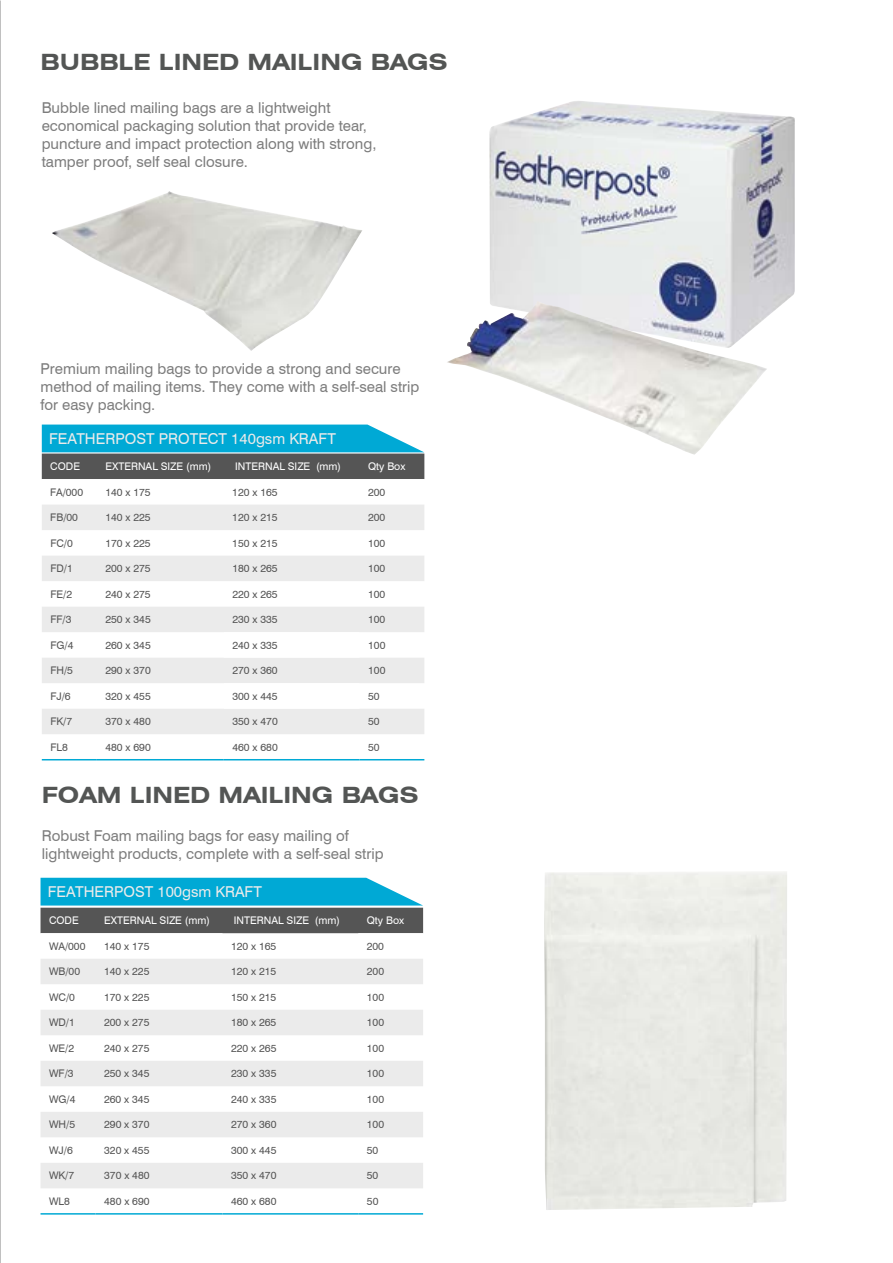
<style>
.page{position:relative;width:893px;height:1263px;background:#fff}
.page>*{position:absolute;margin:0;border:0;box-sizing:border-box;transform-origin:0 0}
.t1{font:700 expanded 22.5px "Swiss 721 BT";color:#535554}
.t2{font:15px/18px "Swiss 721 BT";color:#7d7d7d}
.t3{font:15px "Swiss 721 BT";color:#ebebeb}
.t4{font:10.5px "Swiss 721 BT";color:#555}
.t5{font:10.5px "Swiss 721 BT";color:#fff}
</style>
<div class="page">
<img style="left:489px;top:101px;width:306px;height:216px">
<img style="left:52px;top:191px;width:310px;height:160px">
<svg style="left:42px;top:505px;width:382px;height:229px;fill:#ebebeb"></svg>
<svg style="left:224px;top:632px;width:136px;height:77px"></svg>
<hr style="left:42px;top:759px;width:55px;height:1px;background:#00a9d5">
<hr style="left:97px;top:759px;width:127px;height:1px;background:#00a9d5">
<hr style="left:224px;top:759px;width:136px;height:1px;background:#00a9d5">
<hr style="left:360px;top:759px;width:64px;height:1px;background:#00a9d5">
<svg style="left:41px;top:959px;width:382px;height:229px;fill:#ebebeb"></svg>
<hr style="left:41px;top:1213px;width:55px;height:1px;background:#00a9d5">
<hr style="left:96px;top:1213px;width:126px;height:1px;background:#00a9d5">
<hr style="left:222px;top:1213px;width:136px;height:1px;background:#00a9d5">
<hr style="left:358px;top:1213px;width:65px;height:1px;background:#00a9d5">
<svg style="left:42px;top:425px;width:382px;height:54px;background:#36869b"></svg>
<svg style="left:41px;top:878px;width:382px;height:55px;background:#3a889d"></svg>
<div style="left:544px;top:872px;width:243px;height:338px;background:#e9eae5"></div>
<img style="left:447px;top:301px;width:320px;height:154px">
<h1 class="t1" style="left:41px;top:49px;width:409px">BUBBLE LINED MAILING BAGS</h1>
<h2 class="t2" style="left:42px;top:99px;width:336px">Bubble lined mailing bags are a lightweight economical packaging solution that provide tear, puncture and impact protection along with strong, tamper proof, self seal closure.</h2>
<h2 class="t2" style="left:41px;top:359px;width:380px">Premium mailing bags to provide a strong and secure method of mailing items. They come with a self-seal strip for easy packing.</h2>
<h2 class="t3" style="left:49px;top:430px;width:288px">FEATHERPOST PROTECT 140gsm KRAFT</h2>
<p class="t5" style="left:50px;top:460px;width:31px">CODE</p>
<p class="t5" style="left:105px;top:460px;width:107px">EXTERNAL SIZE (mm)</p>
<p class="t5" style="left:235px;top:460px;width:107px">INTERNAL SIZE (mm)</p>
<p class="t5" style="left:368px;top:460px;width:39px">Qty Box</p>
<p class="t4" style="left:50px;top:485px;width:34px">FA/000</p>
<p class="t4" style="left:105px;top:485px;width:47px">140 x 175</p>
<p class="t4" style="left:232px;top:485px;width:47px">120 x 165</p>
<p class="t4" style="left:368px;top:485px;width:19px">200</p>
<p class="t4" style="left:50px;top:511px;width:29px">FB/00</p>
<p class="t4" style="left:105px;top:511px;width:47px">140 x 225</p>
<p class="t4" style="left:232px;top:511px;width:47px">120 x 215</p>
<p class="t4" style="left:368px;top:511px;width:19px">200</p>
<p class="t4" style="left:50px;top:536px;width:24px">FC/0</p>
<p class="t4" style="left:105px;top:536px;width:47px">170 x 225</p>
<p class="t4" style="left:232px;top:536px;width:47px">150 x 215</p>
<p class="t4" style="left:368px;top:536px;width:19px">100</p>
<p class="t4" style="left:50px;top:562px;width:24px">FD/1</p>
<p class="t4" style="left:105px;top:562px;width:47px">200 x 275</p>
<p class="t4" style="left:232px;top:562px;width:47px">180 x 265</p>
<p class="t4" style="left:368px;top:562px;width:19px">100</p>
<p class="t4" style="left:50px;top:587px;width:23px">FE/2</p>
<p class="t4" style="left:105px;top:587px;width:47px">240 x 275</p>
<p class="t4" style="left:232px;top:587px;width:47px">220 x 265</p>
<p class="t4" style="left:368px;top:587px;width:19px">100</p>
<p class="t4" style="left:50px;top:613px;width:23px">FF/3</p>
<p class="t4" style="left:105px;top:613px;width:47px">250 x 345</p>
<p class="t4" style="left:232px;top:613px;width:47px">230 x 335</p>
<p class="t4" style="left:368px;top:613px;width:19px">100</p>
<p class="t4" style="left:50px;top:638px;width:25px">FG/4</p>
<p class="t4" style="left:105px;top:638px;width:47px">260 x 345</p>
<p class="t4" style="left:232px;top:638px;width:47px">240 x 335</p>
<p class="t4" style="left:368px;top:638px;width:19px">100</p>
<p class="t4" style="left:50px;top:664px;width:24px">FH/5</p>
<p class="t4" style="left:105px;top:664px;width:47px">290 x 370</p>
<p class="t4" style="left:232px;top:664px;width:47px">270 x 360</p>
<p class="t4" style="left:368px;top:664px;width:19px">100</p>
<p class="t4" style="left:50px;top:690px;width:22px">FJ/6</p>
<p class="t4" style="left:105px;top:690px;width:47px">320 x 455</p>
<p class="t4" style="left:232px;top:690px;width:47px">300 x 445</p>
<p class="t4" style="left:368px;top:690px;width:13px">50</p>
<p class="t4" style="left:50px;top:715px;width:23px">FK/7</p>
<p class="t4" style="left:105px;top:715px;width:47px">370 x 480</p>
<p class="t4" style="left:232px;top:715px;width:47px">350 x 470</p>
<p class="t4" style="left:368px;top:715px;width:13px">50</p>
<p class="t4" style="left:50px;top:741px;width:19px">FL8</p>
<p class="t4" style="left:105px;top:741px;width:47px">480 x 690</p>
<p class="t4" style="left:232px;top:741px;width:47px">460 x 680</p>
<p class="t4" style="left:368px;top:741px;width:13px">50</p>
<h1 class="t1" style="left:42px;top:781px;width:379px">FOAM LINED MAILING BAGS</h1>
<h2 class="t2" style="left:42px;top:827px;width:343px">Robust Foam mailing bags for easy mailing of lightweight products, complete with a self-seal strip</h2>
<h2 class="t3" style="left:48px;top:883px;width:216px">FEATHERPOST 100gsm KRAFT</h2>
<p class="t5" style="left:49px;top:914px;width:31px">CODE</p>
<p class="t5" style="left:104px;top:914px;width:107px">EXTERNAL SIZE (mm)</p>
<p class="t5" style="left:234px;top:914px;width:107px">INTERNAL SIZE (mm)</p>
<p class="t5" style="left:367px;top:914px;width:39px">Qty Box</p>
<p class="t4" style="left:49px;top:939px;width:38px">WA/000</p>
<p class="t4" style="left:104px;top:939px;width:47px">140 x 175</p>
<p class="t4" style="left:231px;top:939px;width:47px">120 x 165</p>
<p class="t4" style="left:367px;top:939px;width:19px">200</p>
<p class="t4" style="left:49px;top:965px;width:33px">WB/00</p>
<p class="t4" style="left:104px;top:965px;width:47px">140 x 225</p>
<p class="t4" style="left:231px;top:965px;width:47px">120 x 215</p>
<p class="t4" style="left:367px;top:965px;width:19px">200</p>
<p class="t4" style="left:49px;top:990px;width:27px">WC/0</p>
<p class="t4" style="left:104px;top:990px;width:47px">170 x 225</p>
<p class="t4" style="left:231px;top:990px;width:47px">150 x 215</p>
<p class="t4" style="left:367px;top:990px;width:19px">100</p>
<p class="t4" style="left:49px;top:1016px;width:27px">WD/1</p>
<p class="t4" style="left:104px;top:1016px;width:47px">200 x 275</p>
<p class="t4" style="left:231px;top:1016px;width:47px">180 x 265</p>
<p class="t4" style="left:367px;top:1016px;width:19px">100</p>
<p class="t4" style="left:49px;top:1042px;width:27px">WE/2</p>
<p class="t4" style="left:104px;top:1042px;width:47px">240 x 275</p>
<p class="t4" style="left:231px;top:1042px;width:47px">220 x 265</p>
<p class="t4" style="left:367px;top:1042px;width:19px">100</p>
<p class="t4" style="left:49px;top:1067px;width:26px">WF/3</p>
<p class="t4" style="left:104px;top:1067px;width:47px">250 x 345</p>
<p class="t4" style="left:231px;top:1067px;width:47px">230 x 335</p>
<p class="t4" style="left:367px;top:1067px;width:19px">100</p>
<p class="t4" style="left:49px;top:1093px;width:28px">WG/4</p>
<p class="t4" style="left:104px;top:1093px;width:47px">260 x 345</p>
<p class="t4" style="left:231px;top:1093px;width:47px">240 x 335</p>
<p class="t4" style="left:367px;top:1093px;width:19px">100</p>
<p class="t4" style="left:49px;top:1118px;width:28px">WH/5</p>
<p class="t4" style="left:104px;top:1118px;width:47px">290 x 370</p>
<p class="t4" style="left:231px;top:1118px;width:47px">270 x 360</p>
<p class="t4" style="left:367px;top:1118px;width:19px">100</p>
<p class="t4" style="left:49px;top:1144px;width:25px">WJ/6</p>
<p class="t4" style="left:104px;top:1144px;width:47px">320 x 455</p>
<p class="t4" style="left:231px;top:1144px;width:47px">300 x 445</p>
<p class="t4" style="left:367px;top:1144px;width:13px">50</p>
<p class="t4" style="left:49px;top:1169px;width:27px">WK/7</p>
<p class="t4" style="left:104px;top:1169px;width:47px">370 x 480</p>
<p class="t4" style="left:231px;top:1169px;width:47px">350 x 470</p>
<p class="t4" style="left:367px;top:1169px;width:13px">50</p>
<p class="t4" style="left:49px;top:1195px;width:22px">WL8</p>
<p class="t4" style="left:104px;top:1195px;width:47px">480 x 690</p>
<p class="t4" style="left:231px;top:1195px;width:47px">460 x 680</p>
<p class="t4" style="left:367px;top:1195px;width:13px">50</p>
</div>
